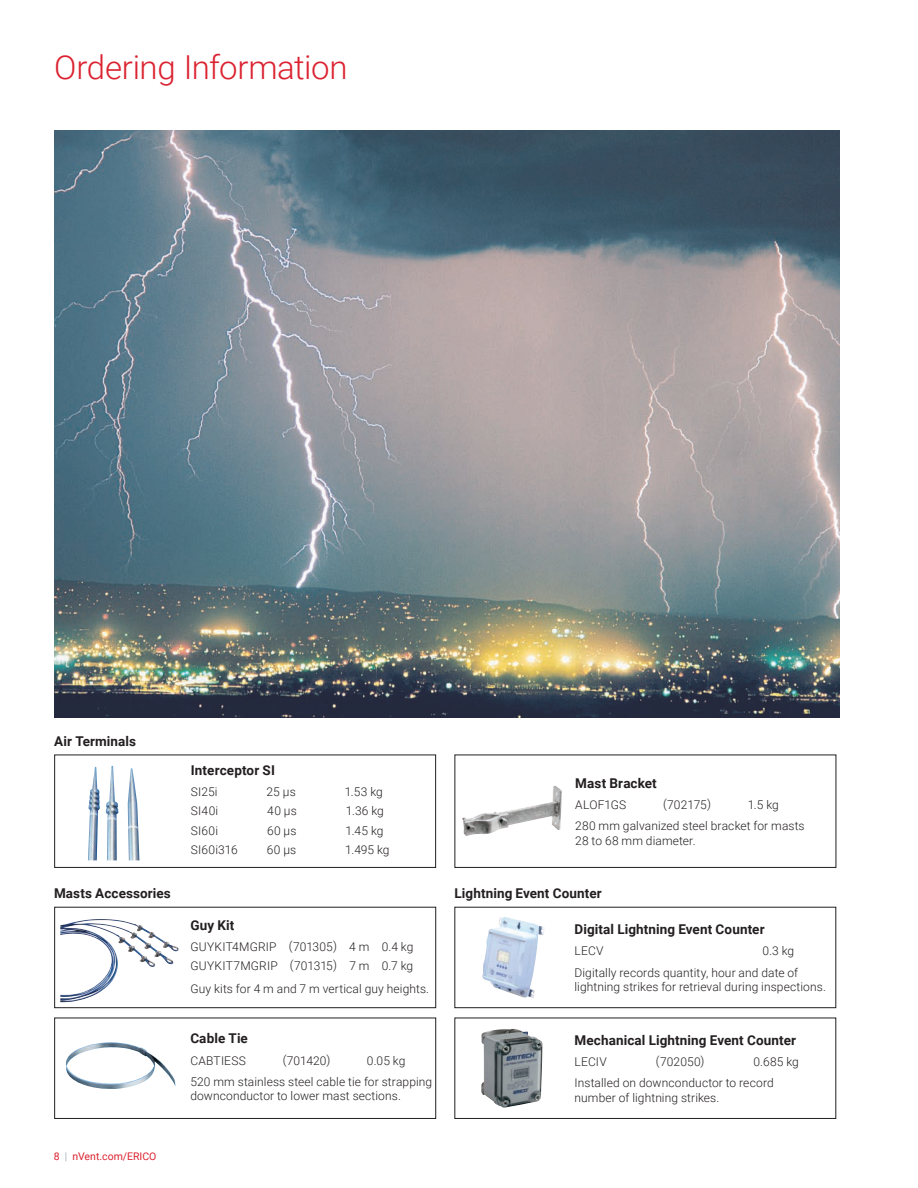
<style>
.page{position:relative;width:918px;height:1188px;background:#fff}
.page>*{position:absolute;margin:0;border:0;box-sizing:border-box;transform-origin:0 0}
.t1{font:300 33px "Roboto";letter-spacing:-.01em;color:#db2230}
.Body_Text{font:700 13.5px "Roboto";letter-spacing:.01em;color:#231f20}
.table_text{font:300 12px/14.4px "Roboto";letter-spacing:.01em;color:#231f20}
.t2{font:10.5px "Roboto";color:#db2230}
.s1{font-weight:300;color:#8f959e}
</style>
<div class="page">
<img style="left:54px;top:130px;width:785px;height:587px">
<div style="left:455px;top:755px;width:381px;height:113px;border:1px solid #231f20"></div>
<img style="left:462px;top:786px;width:100px;height:50px">
<div style="left:54px;top:907px;width:382px;height:101px;border:1px solid #231f20"></div>
<img style="left:60px;top:919px;width:81px;height:83px">
<div style="left:54px;top:1018px;width:382px;height:101px;border:1px solid #231f20"></div>
<img style="left:65px;top:1042px;width:111px;height:47px">
<div style="left:454px;top:1018px;width:382px;height:101px;border:1px solid #231f20"></div>
<img style="left:481px;top:1029px;width:61px;height:79px">
<div style="left:54px;top:755px;width:382px;height:113px;border:1px solid #231f20"></div>
<img style="left:88px;top:766px;width:51px;height:94px">
<div style="left:454px;top:907px;width:382px;height:101px;border:1px solid #231f20"></div>
<img style="left:482px;top:917px;width:62px;height:81px">
<p class="t1" style="left:54px;top:44px;width:295px">Ordering Information</p>
<p class="Body_Text" style="left:54px;top:731px;width:83px">Air Terminals</p>
<p class="Body_Text" style="left:54px;top:884px;width:118px">Masts Accessories</p>
<p class="Body_Text" style="left:191px;top:760px;width:86px">Interceptor SI</p>
<p class="table_text" style="left:191px;top:784px;width:28px">SI25i</p>
<p class="table_text" style="left:267px;top:784px;width:31px">25 µs</p>
<p class="table_text" style="left:345px;top:784px;width:40px">1.53 kg</p>
<p class="table_text" style="left:191px;top:803px;width:29px">SI40i</p>
<p class="table_text" style="left:267px;top:803px;width:31px">40 µs</p>
<p class="table_text" style="left:346px;top:803px;width:40px">1.36 kg</p>
<p class="table_text" style="left:191px;top:823px;width:29px">SI60i</p>
<p class="table_text" style="left:267px;top:823px;width:31px">60 µs</p>
<p class="table_text" style="left:346px;top:823px;width:40px">1.45 kg</p>
<p class="table_text" style="left:191px;top:842px;width:48px">SI60i316</p>
<p class="table_text" style="left:267px;top:842px;width:31px">60 µs</p>
<p class="table_text" style="left:345px;top:842px;width:46px">1.495 kg</p>
<p class="Body_Text" style="left:190px;top:916px;width:46px">Guy Kit</p>
<p class="table_text" style="left:190px;top:939px;width:224px">GUYKIT4MGRIP (701305) 4 m 0.4 kg</p>
<p class="table_text" style="left:190px;top:958px;width:224px">GUYKIT7MGRIP (701315) 7 m 0.7 kg</p>
<p class="table_text" style="left:190px;top:981px;width:240px">Guy kits for 4 m and 7 m vertical guy heights.</p>
<p class="Body_Text" style="left:190px;top:1029px;width:59px">Cable Tie</p>
<p class="table_text" style="left:190px;top:1053px;width:57px">CABTIESS</p>
<p class="table_text" style="left:283px;top:1053px;width:49px">(701420)</p>
<p class="table_text" style="left:367px;top:1053px;width:40px">0.05 kg</p>
<p class="table_text" style="left:190px;top:1074px;width:243px">520 mm stainless steel cable tie for strapping downconductor to lower mast sections.</p>
<p class="t2" style="left:54px;top:1149px;width:104px">8 <span class="s1">|</span> nVent.com/ERICO</p>
<p class="Body_Text" style="left:575px;top:774px;width:83px">Mast Bracket</p>
<p class="table_text" style="left:575px;top:797px;width:53px">ALOF1GS</p>
<p class="table_text" style="left:663px;top:797px;width:50px">(702175)</p>
<p class="table_text" style="left:748px;top:797px;width:32px">1.5 kg</p>
<p class="table_text" style="left:575px;top:818px;width:231px">280 mm galvanized steel bracket for masts<br>28 to 68 mm diameter.</p>
<p class="Body_Text" style="left:455px;top:884px;width:149px">Lightning Event Counter</p>
<p class="Body_Text" style="left:575px;top:920px;width:192px">Digital Lightning Event Counter</p>
<p class="table_text" style="left:575px;top:943px;width:30px">LECV</p>
<p class="table_text" style="left:763px;top:943px;width:33px">0.3 kg</p>
<p class="table_text" style="left:575px;top:965px;width:253px">Digitally records quantity, hour and date of lightning strikes for retrieval during inspections.</p>
<p class="Body_Text" style="left:575px;top:1031px;width:223px">Mechanical Lightning Event Counter</p>
<p class="table_text" style="left:575px;top:1054px;width:34px">LECIV</p>
<p class="table_text" style="left:656px;top:1054px;width:50px">(702050)</p>
<p class="table_text" style="left:754px;top:1054px;width:47px">0.685 kg</p>
<p class="table_text" style="left:575px;top:1075px;width:201px">Installed on downconductor to record number of lightning strikes.</p>
</div>
